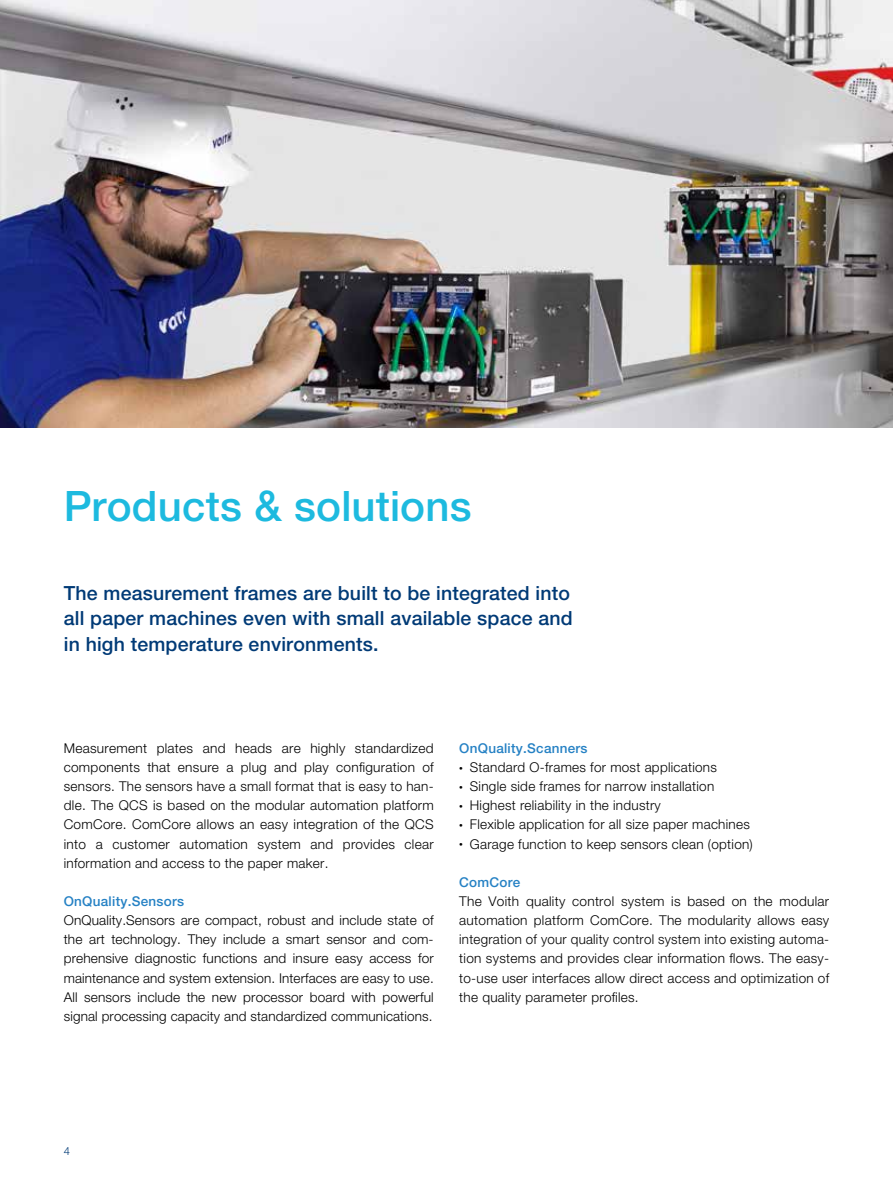
<style>
.page{position:relative;width:893px;height:1191px;background:#fff}
.page>*{position:absolute;margin:0;border:0;box-sizing:border-box;transform-origin:0 0}
.t1{font:500 42px "Helvetica Neue LT Pro";letter-spacing:.005em;color:#1dbadf}
.t2{font:500 19.5px/25.5px "Helvetica Neue LT Pro";letter-spacing:.01em;color:#003a76}
.t3{font:300 13.5px/19.2px "Helvetica Neue LT Pro";letter-spacing:.02em;color:#000;text-align:justify}
.t4{font:500 13.5px "Helvetica Neue LT Pro";letter-spacing:.02em;color:#2581c4}
.t5{font:300 11.25px "Helvetica Neue LT Pro";color:#003a76}
.s1{font-size:7.5px}
</style>
<div class="page">
<img style="left:0;top:0;width:893px;height:427px">
<h1 class="t1" style="left:64px;top:481px;width:409px">Products &amp; solutions</h1>
<h2 class="t2" style="left:64px;top:580px;width:510px">The measurement frames are built to be integrated into all paper machines even with small available space and in high temperature environments.</h2>
<p class="t3" style="left:64px;top:738px;width:371px">Measurement plates and heads are highly standardized components that ensure a plug and play configuration of sensors. The sensors have a small format that is easy to han&shy;dle. The QCS is based on the modular automation platform ComCore. ComCore allows an easy integration of the QCS into a customer automation system and provides clear information and access to the paper maker.</p>
<p class="t4" style="left:64px;top:893px;width:122px">OnQuality.Sensors</p>
<p class="t3" style="left:64px;top:910px;width:371px">OnQuality.Sensors are compact, robust and include state of the art technology. They include a smart sensor and com&shy;prehensive diagnostic functions and insure easy access for maintenance and system extension. Interfaces are easy to use.<br>All sensors include the new processor board with powerful signal processing capacity and standardized communications.</p>
<p class="t4" style="left:459px;top:740px;width:130px">OnQuality.Scanners</p>
<p class="t3" style="left:459px;top:757px;width:259px"><span class="s1">•</span> Standard O-frames for most applications</p>
<p class="t3" style="left:459px;top:776px;width:256px"><span class="s1">•</span> Single side frames for narrow installation</p>
<p class="t3" style="left:459px;top:795px;width:203px"><span class="s1">•</span> Highest reliability in the industry</p>
<p class="t3" style="left:459px;top:814px;width:292px"><span class="s1">•</span> Flexible application for all size paper machines</p>
<p class="t3" style="left:459px;top:834px;width:295px"><span class="s1">•</span> Garage function to keep sensors clean (option)</p>
<p class="t4" style="left:459px;top:874px;width:63px">ComCore</p>
<p class="t3" style="left:459px;top:891px;width:371px">The Voith quality control system is based on the modular automation platform ComCore. The modularity allows easy integration of your quality control system into existing automa&shy;tion systems and provides clear information flows. The easy&shy;to-use user interfaces allow direct access and optimization of the quality parameter profiles.</p>
<p class="t5" style="left:64px;top:1144px;width:8px">4</p>
</div>
